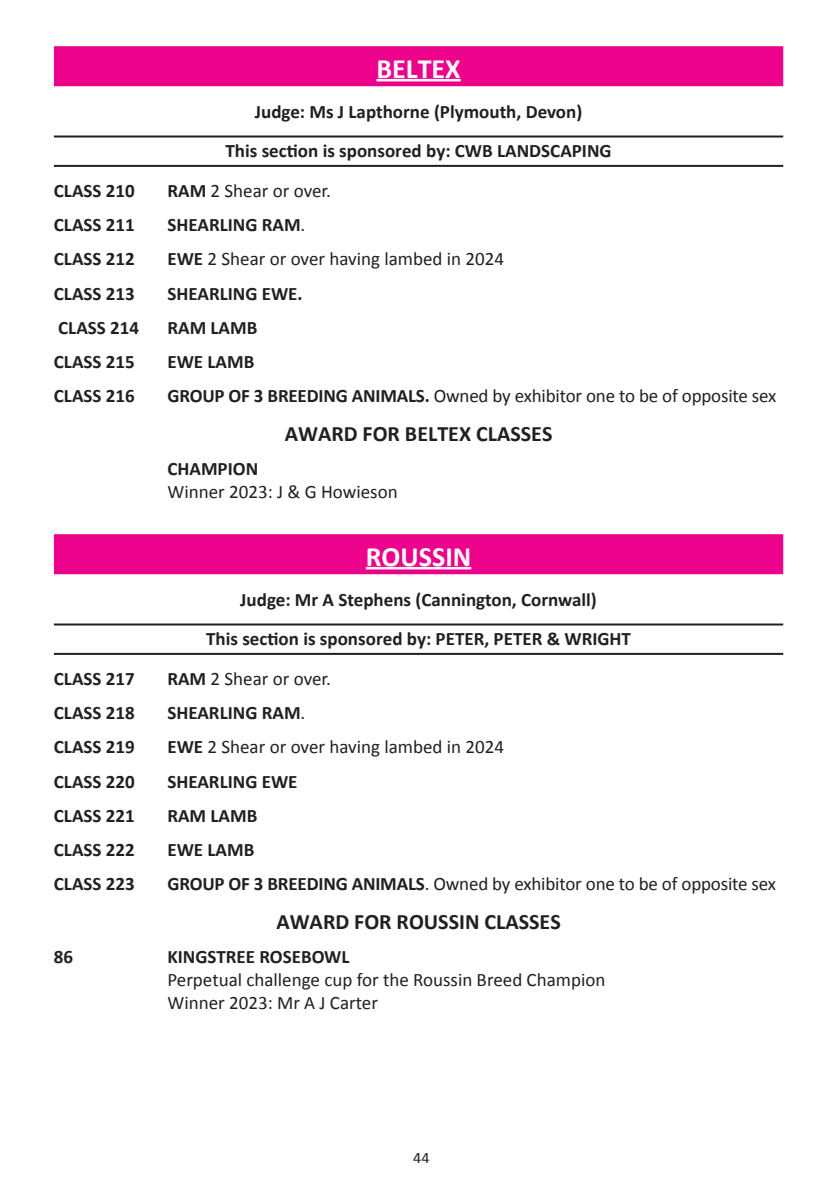
<style>
.page{position:relative;width:840px;height:1191px;background:#fff}
.page>*{position:absolute;margin:0;border:0;box-sizing:border-box;transform-origin:0 0}
.t1{font:700 28px "Calibri";color:#fff}
.t2{font:700 22px "Calibri";color:#231f20}
.t3{font:700 19px/39.8px "Calibri";color:#231f20;text-align:center}
.t4{font:19px/22.8px "Calibri";color:#231f20}
.t5{font:16px "Calibri";color:#231f20}
.s1{font-weight:700}
.s2{font-weight:400}
</style>
<div class="page">
<div style="left:54px;top:46px;width:728px;height:40px;background:#ed028c"></div>
<hr style="left:376px;top:79px;width:84px;height:2px;background:#fff">
<hr style="left:54px;top:135px;width:728px;height:2px;background:#231f20">
<hr style="left:54px;top:165px;width:728px;height:2px;background:#231f20">
<div style="left:54px;top:534px;width:728px;height:40px;background:#ed028c"></div>
<hr style="left:365px;top:567px;width:106px;height:2px;background:#fff">
<hr style="left:54px;top:623px;width:728px;height:2px;background:#231f20">
<hr style="left:54px;top:653px;width:728px;height:2px;background:#231f20">
<h1 class="t1" style="left:376px;top:51px;width:86px">BELTEX</h1>
<p class="t3" style="left:225px;top:91px;width:387px">Judge: Ms J Lapthorne (Plymouth, Devon)<br>This section is sponsored by: CWB LANDSCAPING</p>
<p class="t3" style="left:54px;top:171px;width:82px">CLASS 210</p>
<p class="t4" style="left:167px;top:179px;width:165px"><span class="s1">RAM</span> 2 Shear or over.</p>
<p class="t3" style="left:54px;top:205px;width:82px">CLASS 211</p>
<p class="t3" style="left:167px;top:205px;width:139px">SHEARLING RAM<span class="s2">.</span></p>
<p class="t3" style="left:54px;top:239px;width:82px">CLASS 212</p>
<p class="t4" style="left:167px;top:248px;width:338px"><span class="s1">EWE</span> 2 Shear or over having lambed in 2024</p>
<p class="t3" style="left:54px;top:273px;width:82px">CLASS 213</p>
<p class="t3" style="left:167px;top:273px;width:137px">SHEARLING EWE.</p>
<p class="t3" style="left:58px;top:307px;width:82px">CLASS 214</p>
<p class="t3" style="left:167px;top:307px;width:91px">RAM LAMB</p>
<p class="t3" style="left:54px;top:342px;width:82px">CLASS 215</p>
<p class="t3" style="left:167px;top:342px;width:88px">EWE LAMB</p>
<p class="t3" style="left:54px;top:376px;width:82px">CLASS 216</p>
<p class="t4" style="left:167px;top:384px;width:610px"><span class="s1">GROUP OF 3 BREEDING ANIMALS.</span> Owned by exhibitor one to be of opposite sex</p>
<p class="t2" style="left:284px;top:420px;width:269px">AWARD FOR BELTEX CLASSES</p>
<p class="t3" style="left:167px;top:449px;width:92px">CHAMPION</p>
<p class="t4" style="left:167px;top:480px;width:231px">Winner 2023: J &amp; G Howieson</p>
<h1 class="t1" style="left:365px;top:538px;width:107px">ROUSSIN</h1>
<p class="t3" style="left:206px;top:579px;width:426px">Judge: Mr A Stephens (Cannington, Cornwall)<br>This section is sponsored by: PETER, PETER &amp; WRIGHT</p>
<p class="t3" style="left:54px;top:659px;width:82px">CLASS 217</p>
<p class="t4" style="left:167px;top:667px;width:165px"><span class="s1">RAM</span> 2 Shear or over.</p>
<p class="t3" style="left:54px;top:693px;width:82px">CLASS 218</p>
<p class="t3" style="left:167px;top:693px;width:139px">SHEARLING RAM<span class="s2">.</span></p>
<p class="t3" style="left:54px;top:727px;width:82px">CLASS 219</p>
<p class="t4" style="left:167px;top:736px;width:338px"><span class="s1">EWE</span> 2 Shear or over having lambed in 2024</p>
<p class="t3" style="left:54px;top:761px;width:82px">CLASS 220</p>
<p class="t3" style="left:167px;top:761px;width:131px">SHEARLING EWE</p>
<p class="t3" style="left:54px;top:795px;width:82px">CLASS 221</p>
<p class="t3" style="left:167px;top:795px;width:91px">RAM LAMB</p>
<p class="t3" style="left:54px;top:829px;width:82px">CLASS 222</p>
<p class="t3" style="left:167px;top:829px;width:88px">EWE LAMB</p>
<p class="t3" style="left:54px;top:864px;width:82px">CLASS 223</p>
<p class="t4" style="left:167px;top:872px;width:609px"><span class="s1">GROUP OF 3 BREEDING ANIMALS</span>. Owned by exhibitor one to be of opposite sex</p>
<p class="t2" style="left:276px;top:907px;width:286px">AWARD FOR ROUSSIN CLASSES</p>
<p class="t3" style="left:54px;top:937px;width:21px">86</p>
<p class="t3" style="left:167px;top:937px;width:183px">KINGSTREE ROSEBOWL</p>
<p class="t4" style="left:167px;top:968px;width:439px">Perpetual challenge cup for the Roussin Breed Champion<br>Winner 2023: Mr A J Carter</p>
<p class="t5" style="left:413px;top:1147px;width:18px">44</p>
</div>
